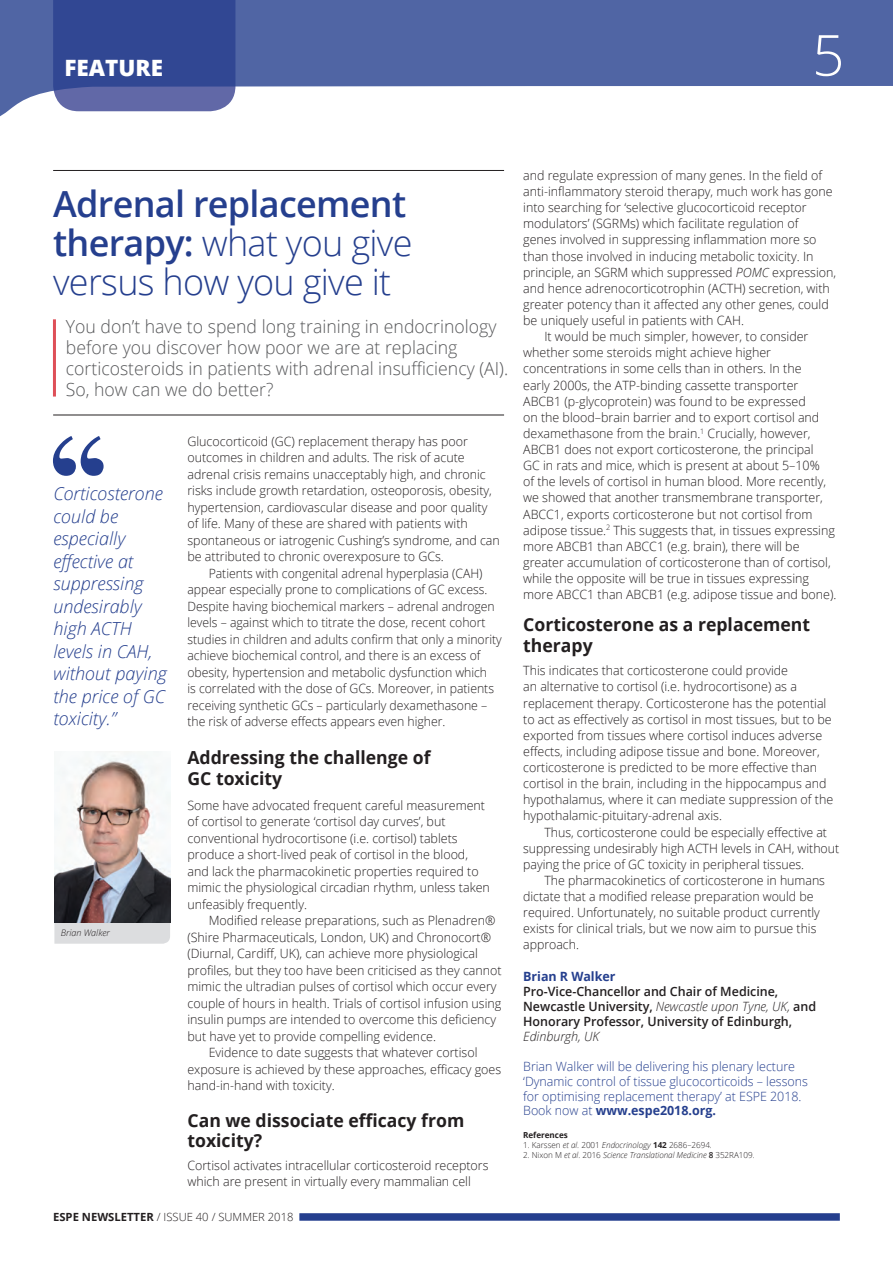
<style>
.page{position:relative;width:893px;height:1263px;background:#fff}
.page>*{position:absolute;margin:0;border:0;box-sizing:border-box;transform-origin:0 0}
.t1{font:300 56.7px "Open Sans";color:#fff}
.t2{font:300 36px/39px "Open Sans";letter-spacing:-.02em;color:#253f8e}
.t3{font:800 22.5px "Open Sans";color:#fff}
.t4{font:300 18px/21px "Open Sans";color:#57585a}
.t5{font:italic 300 18px/22.5px "Open Sans";color:#253f8e}
.t6{font:700 18px/20.2px "Open Sans";color:#231f20}
.t7{font:300 12.75px/16.2px "Open Sans";color:#231f20}
.t8{font:300 12.75px/16.5px "Open Sans";color:#231f20;scale:.96 1}
.t9{font:300 12.75px/15px "Open Sans";color:#253f8e}
.t10{font:600 12.75px/15px "Open Sans";color:#231f20}
.t11{font:700 12.75px "Open Sans";color:#253f8e}
.t12{font:italic 300 12.75px "Open Sans";color:#231f20}
.t13{font:700 11.25px "Open Sans";color:#231f20}
.t14{font:300 11.25px "Open Sans";color:#231f20}
.t15{font:italic 300 9px "Open Sans";color:#231f20}
.t16{font:italic 300 8.25px "Open Sans";color:#231f20}
.t17{font:300 8.25px "Open Sans";color:#231f20}
.t18{font:700 8.25px "Open Sans";color:#231f20}
.s1{font-weight:600}
.s2{font-weight:300}
.s3{font-style:italic}
.s4{font-weight:300;font-style:italic}
.s5{font-weight:700}
.s6{font-style:normal}
.s7{font-weight:600;font-style:normal}
</style>
<div class="page">
<hr style="left:53px;top:170px;width:451px;height:1px;background:#231f20">
<hr style="left:53px;top:415px;width:451px;height:1px;background:#231f20">
<hr style="left:53px;top:319px;width:3px;height:77px;background:#de4f58">
<svg style="left:53px;top:436px;width:51px;height:40px"></svg>
<svg style="left:0;top:0;width:893px;height:117px;fill:#5065a4"></svg>
<div style="left:299px;top:1213px;width:541px;height:8px;background:#253f8e"></div>
<div style="left:54px;top:923px;width:116px;height:21px;background:#dcdddf"></div>
<img style="left:54px;top:754px;width:116px;height:169px">
<h3 class="t3" style="left:64px;top:51px;width:42px">FEATUR</h3>
<h3 class="t3" style="left:151px;top:51px;width:14px">E</h3>
<h1 class="t1" style="left:812px;top:16px;width:34px">5</h1>
<h2 class="t2" style="left:53px;top:183px;width:361px"><span class="s1">Adrenal replacement therapy:</span> what you give versus how you give it</h2>
<h3 class="t4" style="left:66px;top:315px;width:444px">You don’t have to spend long training in endocrinology before you discover how poor we are at replacing corticosteroids in patients with adrenal insufficiency (AI).<br>So, how can we do better?</h3>
<h3 class="t5" style="left:53px;top:482px;width:115px">Corticosterone could be especially effective at suppressing undesirably high ACTH levels in CAH, without paying the price of GC toxicity.”</h3>
<p class="t15" style="left:61px;top:927px;width:51px">Brian Walker</p>
<p class="t7" style="left:187px;top:432px;width:314px">Glucocorticoid (GC) replacement therapy has poor outcomes in children and adults. The risk of acute adrenal crisis remains unacceptably high, and chronic risks include growth retardation, osteoporosis, obesity, hypertension, cardiovascular disease and poor quality of life. Many of these are shared with patients with spontaneous or iatrogenic Cushing’s syndrome, and can be attributed to chronic overexposure to GCs.</p>
<p class="t8" style="left:187px;top:564px;width:329px;text-indent:21px">Patients with congenital adrenal hyperplasia (CAH) appear especially prone to complications of GC excess.<br>Despite having biochemical markers – adrenal androgen levels – against which to titrate the dose, recent cohort studies in children and adults confirm that only a minority achieve biochemical control, and there is an excess of obesity, hypertension and metabolic dysfunction which<br>is correlated with the dose of GCs. Moreover, in patients receiving synthetic GCs – particularly dexamethasone – the risk of adverse effects appears even higher.</p>
<h3 class="t6" style="left:187px;top:746px;width:245px;line-height:21px">Addressing the challenge of<br>GC toxicity</h3>
<p class="t7" style="left:187px;top:796px;width:304px">Some have advocated frequent careful measurement of cortisol to generate ‘cortisol day curves’, but conventional hydrocortisone (i.e. cortisol) tablets produce a short-lived peak of cortisol in the blood, and lack the pharmacokinetic properties required to mimic the physiological circadian rhythm, unless taken unfeasibly frequently.</p>
<p class="t7" style="left:209px;top:912px;width:288px">Modified release preparations, such as Plenadren®</p>
<p class="t7" style="left:187px;top:929px;width:305px">(Shire Pharmaceuticals, London, UK) and Chronocort®</p>
<p class="t7" style="left:187px;top:945px;width:292px">(Diurnal, Cardiff, UK), can achieve more physiological</p>
<p class="t7" style="left:187px;top:962px;width:316px">profiles, but they too have been criticised as they cannot</p>
<p class="t7" style="left:187px;top:978px;width:311px">mimic the ultradian pulses of cortisol which occur every</p>
<p class="t7" style="left:187px;top:995px;width:315px">couple of hours in health. Trials of cortisol infusion using</p>
<p class="t7" style="left:187px;top:1011px;width:310px">insulin pumps are intended to overcome this deficiency</p>
<p class="t7" style="left:187px;top:1028px;width:250px">but have yet to provide compelling evidence.</p>
<p class="t7" style="left:209px;top:1044px;width:270px">Evidence to date suggests that whatever cortisol</p>
<p class="t7" style="left:187px;top:1061px;width:315px">exposure is achieved by these approaches, efficacy goes</p>
<p class="t7" style="left:187px;top:1077px;width:149px">hand-in-hand with toxicity.</p>
<h3 class="t6" style="left:187px;top:1110px;width:278px">Can we dissociate efficacy from toxicity?</h3>
<p class="t7" style="left:187px;top:1157px;width:303px">Cortisol activates intracellular corticosteroid receptors which are present in virtually every mammalian cell</p>
<p class="t13" style="left:53px;top:1208px;width:121px">ESPE Newsletter <span class="s2">/ Issue</span></p>
<p class="t14" style="left:196px;top:1209px;width:99px">40 / SUMMER 2018</p>
<p class="t7" style="left:523px;top:167px;width:300px">and regulate expression of many genes. In the field of</p>
<p class="t7" style="left:523px;top:183px;width:311px">anti-inflammatory steroid therapy, much work has gone</p>
<p class="t7" style="left:523px;top:199px;width:285px">into searching for ‘selective glucocorticoid receptor</p>
<p class="t7" style="left:523px;top:215px;width:277px">modulators’ (SGRMs) which facilitate regulation of</p>
<p class="t7" style="left:523px;top:231px;width:295px">genes involved in suppressing inflammation more so</p>
<p class="t7" style="left:523px;top:247px;width:292px">than those involved in inducing metabolic toxicity. In</p>
<p class="t7" style="left:523px;top:264px;width:314px">principle, an SGRM which suppressed <span class="s3">POMC</span> expression,</p>
<p class="t7" style="left:523px;top:280px;width:308px">and hence adrenocorticotrophin (ACTH) secretion, with</p>
<p class="t7" style="left:523px;top:296px;width:307px">greater potency than it affected any other genes, could</p>
<p class="t7" style="left:523px;top:312px;width:222px">be uniquely useful in patients with CAH.</p>
<p class="t7" style="left:544px;top:328px;width:265px">It would be much simpler, however, to consider</p>
<p class="t7" style="left:523px;top:344px;width:249px">whether some steroids might achieve higher</p>
<p class="t7" style="left:523px;top:360px;width:280px">concentrations in some cells than in others. In the</p>
<p class="t7" style="left:523px;top:376px;width:277px">early 2000s, the ATP-binding cassette transporter</p>
<p class="t7" style="left:523px;top:393px;width:284px">ABCB1 (p-glycoprotein) was found to be expressed</p>
<p class="t7" style="left:523px;top:409px;width:298px">on the blood–brain barrier and to export cortisol and</p>
<p class="t7" style="left:523px;top:425px;width:289px">dexamethasone from the brain.<sup>1</sup> Crucially, however,</p>
<p class="t7" style="left:523px;top:441px;width:292px">ABCB1 does not export corticosterone, the principal</p>
<p class="t7" style="left:523px;top:457px;width:298px">GC in rats and mice, which is present at about 5–10%</p>
<p class="t7" style="left:523px;top:473px;width:304px">of the levels of cortisol in human blood. More recently,</p>
<p class="t7" style="left:523px;top:489px;width:301px">we showed that another transmembrane transporter,</p>
<p class="t7" style="left:523px;top:505px;width:291px">ABCC1, exports corticosterone but not cortisol from</p>
<p class="t7" style="left:523px;top:522px;width:313px">adipose tissue.<sup>2</sup> This suggests that, in tissues expressing</p>
<p class="t7" style="left:523px;top:538px;width:278px">more ABCB1 than ABCC1 (e.g. brain), there will be</p>
<p class="t7" style="left:523px;top:554px;width:309px">greater accumulation of corticosterone than of cortisol,</p>
<p class="t7" style="left:523px;top:570px;width:287px">while the opposite will be true in tissues expressing</p>
<p class="t7" style="left:523px;top:586px;width:315px">more ABCC1 than ABCB1 (e.g. adipose tissue and bone).</p>
<h3 class="t6" style="left:523px;top:614px;width:288px">Corticosterone as a replacement therapy</h3>
<p class="t7" style="left:523px;top:662px;width:312px">This indicates that corticosterone could provide<br>an alternative to cortisol (i.e. hydrocortisone) as a replacement therapy. Corticosterone has the potential to act as effectively as cortisol in most tissues, but to be exported from tissues where cortisol induces adverse effects, including adipose tissue and bone. Moreover, corticosterone is predicted to be more effective than cortisol in the brain, including in the hippocampus and hypothalamus, where it can mediate suppression of the hypothalamic-pituitary-adrenal axis.</p>
<p class="t7" style="left:523px;top:823px;width:317px;text-indent:21px">Thus, corticosterone could be especially effective at suppressing undesirably high ACTH levels in CAH, without paying the price of GC toxicity in peripheral tissues.</p>
<p class="t7" style="left:523px;top:872px;width:303px;text-indent:21px">The pharmacokinetics of corticosterone in humans dictate that a modified release preparation would be required. Unfortunately, no suitable product currently exists for clinical trials, but we now aim to pursue this approach.</p>
<p class="t11" style="left:523px;top:967px;width:94px">Brian R Walker</p>
<p class="t10" style="left:523px;top:983px;width:294px">Pro-Vice-Chancellor and Chair of Medicine,<br>N ewcastle U niversity, <span class="s4">Newcastle upon Tyne, UK,</span> and<br>H onorary Professor, U niversity of Edinburgh,</p>
<p class="t12" style="left:523px;top:1027px;width:78px">Edinburgh, UK</p>
<p class="t9" style="left:523px;top:1058px;width:286px">Brian Walker will be delivering his plenary lecture ‘Dynamic control of tissue glucocorticoids – lessons for optimising replacement therapy’ at ESPE 2018.<br>Book now at <span class="s5">www.espe2018.org.</span></p>
<p class="t18" style="left:523px;top:1129px;width:46px">References</p>
<p class="t17" style="left:523px;top:1139px;width:190px">1. Karssen <span class="s3">et al.</span> 2001 <span class="s3">Endocrinology</span> <span class="s5">142</span> 2686–2694.</p>
<p class="t16" style="left:523px;top:1149px;width:233px"><span class="s6">2. Nixon M</span> et al<span class="s6">. 2016</span> Science Translational Medicine <span class="s7">8</span> <span class="s6">352RA109.</span></p>
</div>
